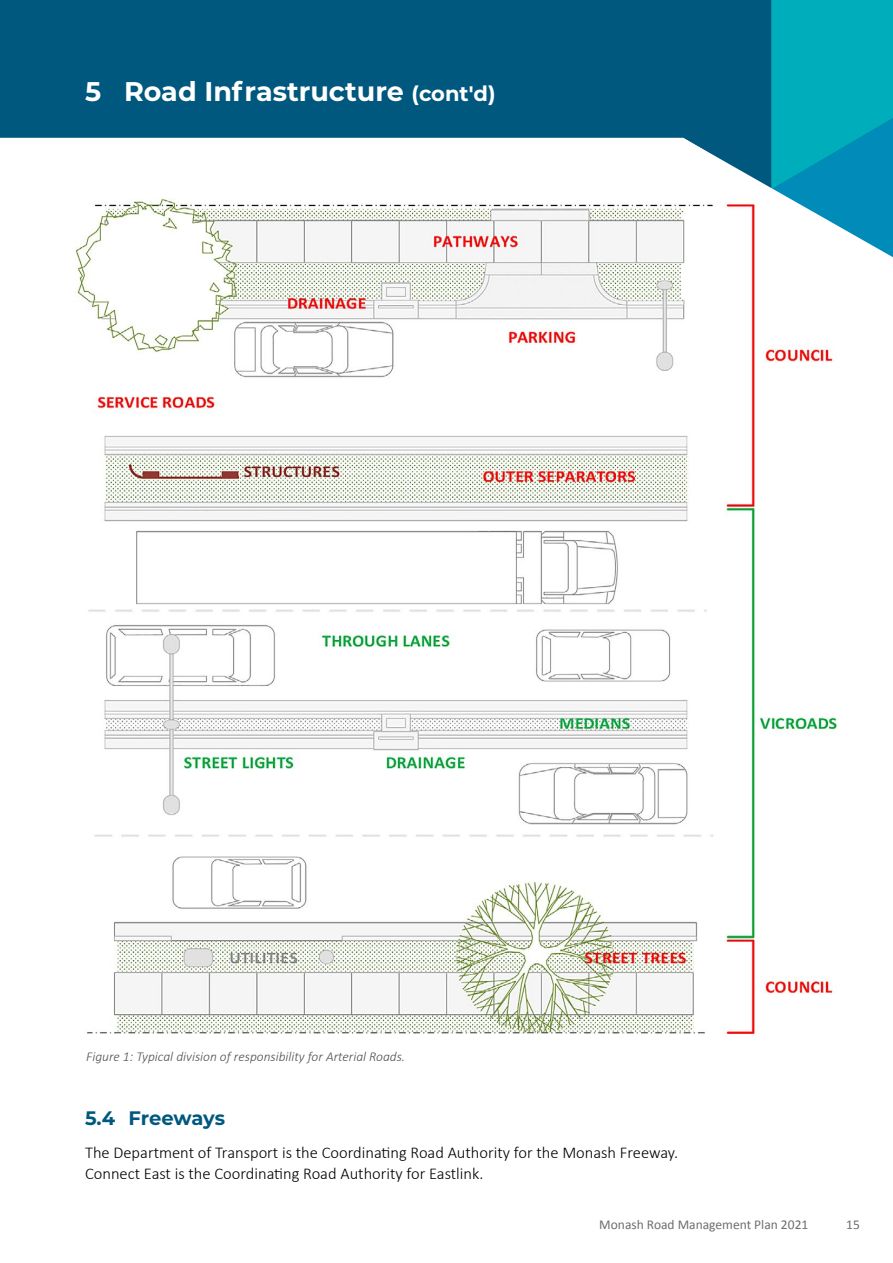
<style>
.page{position:relative;width:893px;height:1263px;background:#fff}
.page>*{position:absolute;margin:0;border:0;box-sizing:border-box;transform-origin:0 0}
.main_heading_numbers{font:700 27px "Montserrat";color:#fff}
.headings_sub{font:700 19.5px "Montserrat";letter-spacing:-.01em;color:#00587e}
.text{font:300 16.5px/21px "Calibri";color:#000}
.figures_tables{font:italic 300 13.5px "Calibri";color:#4f4f4f}
.t1{font:13.5px "Calibri";color:#6d6e71}
.s1{font-size:21px}
</style>
<div class="page">
<div style="left:1px;top:0;width:770px;height:133px;background:#00587e"></div>
<div style="left:771px;top:0;width:122px;height:133px;background:#00adbb"></div>
<svg style="left:1px;top:133px;width:892px;height:131px"></svg>
<hr style="left:0;top:4px;width:1px;height:134px;background:#82c341">
<div style="left:76px;top:162px;width:798px;height:877px;background:#fff"></div>
<img style="left:76px;top:199px;width:770px;height:835px">
<p class="main_heading_numbers" style="left:85px;top:72px;width:412px">5 Road Infrastructure <span class="s1">(cont'd)</span></p>
<p class="figures_tables" style="left:86px;top:1048px;width:321px">Figure 1: Typical division of responsibility for Arterial Roads.</p>
<p class="headings_sub" style="left:85px;top:1103px;width:142px">5.4 Freeways</p>
<p class="text" style="left:85px;top:1142px;width:595px">The Department of Transport is the Coordinating Road Authority for the Monash Freeway.<br>Connect East is the Coordinating Road Authority for Eastlink.</p>
<p class="t1" style="left:599px;top:1216px;width:211px">Monash Road Management Plan 2021</p>
<p class="t1" style="left:846px;top:1216px;width:15px">15</p>
</div>
